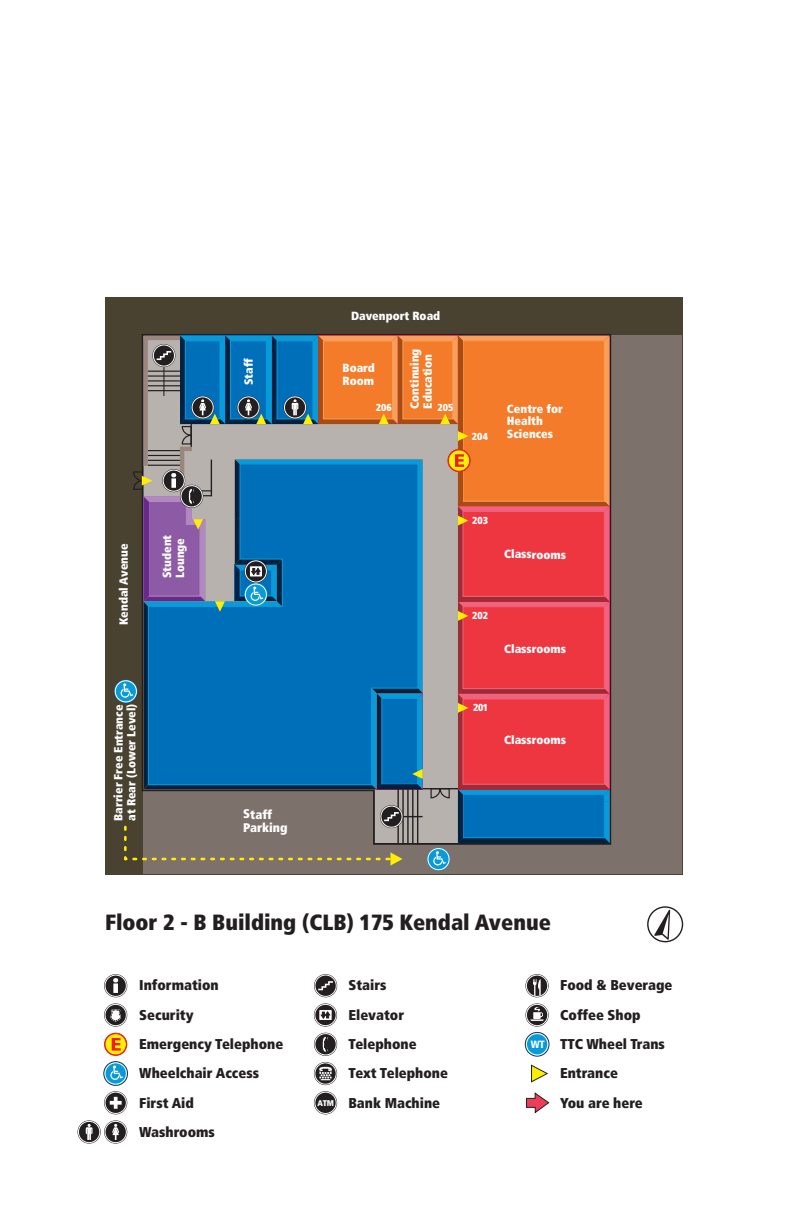
<style>
.page{position:relative;width:792px;height:1224px;background:#fff}
.page>*{position:absolute;margin:0;border:0;box-sizing:border-box;transform-origin:0 0}
.t1{font:900 condensed 22px "Frutiger";color:#231f20}
.t2{font:900 condensed 14.3px/29.4px "Frutiger";color:#231f20}
.t3{font:900 condensed 12.6px/13.7px "Frutiger";color:#fff}
.t4{font:900 condensed 11.8px/12.9px "Frutiger";color:#fff}
.t5{font:700 condensed 10.5px "Frutiger";color:#fff}
.t6{font:900 condensed 10.1px "Frutiger";color:#fff}
.t7{font:900 condensed 8.3px "Frutiger";color:#fff}
</style>
<div class="page">
<svg style="left:104px;top:1091px;width:23px;height:23px"></svg>
<svg style="left:105px;top:1092px;width:22px;height:22px"></svg>
<svg style="left:110px;top:1097px;width:12px;height:12px"></svg>
<div style="left:103px;top:1061px;width:25px;height:25px;border:2px solid #231f20;border-radius:50%"></div>
<svg style="left:104px;top:1062px;width:23px;height:23px"></svg>
<svg style="left:105px;top:1062px;width:22px;height:23px"></svg>
<svg style="left:110px;top:1064px;width:13px;height:16px"></svg>
<svg style="left:104px;top:974px;width:23px;height:23px"></svg>
<div style="left:105px;top:975px;width:22px;height:22px;background:#231f20;border:1px solid #fff;border-radius:50%"></div>
<svg style="left:113px;top:978px;width:5px;height:15px"></svg>
<svg style="left:314px;top:1003px;width:23px;height:24px"></svg>
<svg style="left:314px;top:1004px;width:23px;height:22px"></svg>
<div style="left:320px;top:1010px;width:11px;height:10px;background:#fff"></div>
<svg style="left:321px;top:1011px;width:9px;height:8px"></svg>
<svg style="left:104px;top:1003px;width:23px;height:24px"></svg>
<svg style="left:105px;top:1004px;width:22px;height:22px"></svg>
<svg style="left:106px;top:1009px;width:19px;height:13px"></svg>
<div style="left:525px;top:1032px;width:25px;height:25px;border:2px solid #231f20;border-radius:50%"></div>
<svg style="left:526px;top:1033px;width:23px;height:23px"></svg>
<div style="left:526px;top:1033px;width:22px;height:22px;background:#089ad9;border:1px solid #fff;border-radius:50%"></div>
<svg style="left:314px;top:974px;width:23px;height:23px"></svg>
<svg style="left:315px;top:975px;width:22px;height:22px"></svg>
<svg style="left:316px;top:981px;width:19px;height:9px"></svg>
<svg style="left:314px;top:1033px;width:23px;height:23px"></svg>
<svg style="left:314px;top:1033px;width:23px;height:22px"></svg>
<svg style="left:322px;top:1035px;width:7px;height:18px"></svg>
<svg style="left:314px;top:1091px;width:23px;height:23px"></svg>
<div style="left:314px;top:1092px;width:23px;height:22px;background:#231f20;border:1px solid #fff;border-radius:50%"></div>
<svg style="left:525px;top:974px;width:24px;height:23px"></svg>
<svg style="left:526px;top:975px;width:22px;height:22px"></svg>
<svg style="left:533px;top:979px;width:8px;height:17px"></svg>
<svg style="left:525px;top:1003px;width:24px;height:24px"></svg>
<svg style="left:526px;top:1004px;width:22px;height:22px"></svg>
<svg style="left:530px;top:1007px;width:14px;height:14px"></svg>
<svg style="left:531px;top:1064px;width:17px;height:19px"></svg>
<svg style="left:526px;top:1092px;width:24px;height:22px"></svg>
<svg style="left:78px;top:1120px;width:23px;height:24px"></svg>
<svg style="left:78px;top:1121px;width:22px;height:22px"></svg>
<svg style="left:86px;top:1124px;width:7px;height:16px"></svg>
<svg style="left:104px;top:1120px;width:23px;height:24px"></svg>
<svg style="left:105px;top:1121px;width:22px;height:22px"></svg>
<svg style="left:112px;top:1124px;width:7px;height:16px"></svg>
<svg style="left:104px;top:1033px;width:23px;height:23px"></svg>
<svg style="left:105px;top:1033px;width:22px;height:22px"></svg>
<svg style="left:112px;top:1038px;width:9px;height:13px"></svg>
<svg style="left:314px;top:1062px;width:23px;height:23px"></svg>
<svg style="left:319px;top:1066px;width:13px;height:14px"></svg>
<div style="left:105px;top:297px;width:578px;height:578px;background:#494231"></div>
<div style="left:143px;top:335px;width:538px;height:539px;background:#7d716c"></div>
<svg style="left:647px;top:906px;width:36px;height:36px"></svg>
<svg style="left:654px;top:910px;width:16px;height:30px"></svg>
<svg style="left:427px;top:848px;width:23px;height:23px"></svg>
<svg style="left:428px;top:848px;width:22px;height:22px"></svg>
<svg style="left:114px;top:680px;width:23px;height:23px"></svg>
<svg style="left:115px;top:680px;width:22px;height:22px"></svg>
<svg style="left:121px;top:336px;width:488px;height:530px;background:#766e7e"></svg>
<p class="t4" style="left:118px;top:625px;width:83px;rotate:-90deg">Kendal Avenue</p>
<p class="t4" style="left:162px;top:578px;width:45px;rotate:-90deg">Student<br>Lounge</p>
<p class="t4" style="left:113px;top:821px;width:119px;rotate:-90deg">Barrier Free Entrance at Rear (Lower Level)</p>
<p class="t4" style="left:351px;top:310px;width:91px">Davenport Road</p>
<p class="t4" style="left:409px;top:409px;width:62px;rotate:-90deg">Continuing<br>Education</p>
<p class="t4" style="left:243px;top:385px;width:29px;rotate:-90deg">Staff</p>
<p class="t4" style="left:343px;top:362px;width:34px">Board<br>Room</p>
<p class="t6" style="left:376px;top:404px;width:17px">206</p>
<p class="t6" style="left:437px;top:404px;width:17px">205</p>
<p class="t6" style="left:472px;top:432px;width:18px">204</p>
<p class="t4" style="left:507px;top:403px;width:58px">Centre for<br>Health<br>Sciences</p>
<p class="t3" style="left:243px;top:808px;width:46px">Staff<br>Parking</p>
<p class="t6" style="left:472px;top:517px;width:17px">203</p>
<p class="t4" style="left:504px;top:549px;width:63px">Classrooms</p>
<p class="t6" style="left:472px;top:612px;width:17px">202</p>
<p class="t4" style="left:504px;top:643px;width:63px">Classrooms</p>
<p class="t6" style="left:473px;top:704px;width:17px">201</p>
<p class="t4" style="left:504px;top:734px;width:63px">Classrooms</p>
<h1 class="t1" style="left:105px;top:914px;width:448px">Floor 2 - B Building (CLB) 175 Kendal Avenue</h1>
<p class="t2" style="left:139px;top:972px;width:146px">Information<br>Security<br>Emergency Telephone<br>Wheelchair Access<br>First Aid<br>Washrooms</p>
<p class="t2" style="left:349px;top:972px;width:101px">Stairs<br>Elevator<br>Telephone<br>Text Telephone<br>Bank Machine</p>
<p class="t2" style="left:560px;top:972px;width:114px">Food &amp; Beverage<br>Coffee Shop<br>TTC Wheel Trans<br>Entrance</p>
<p class="t5" style="left:531px;top:1040px;width:16px">WT</p>
<p class="t7" style="left:317px;top:1099px;width:18px">ATM</p>
<p class="t2" style="left:560px;top:1089px;width:84px">You are here</p>
</div>
